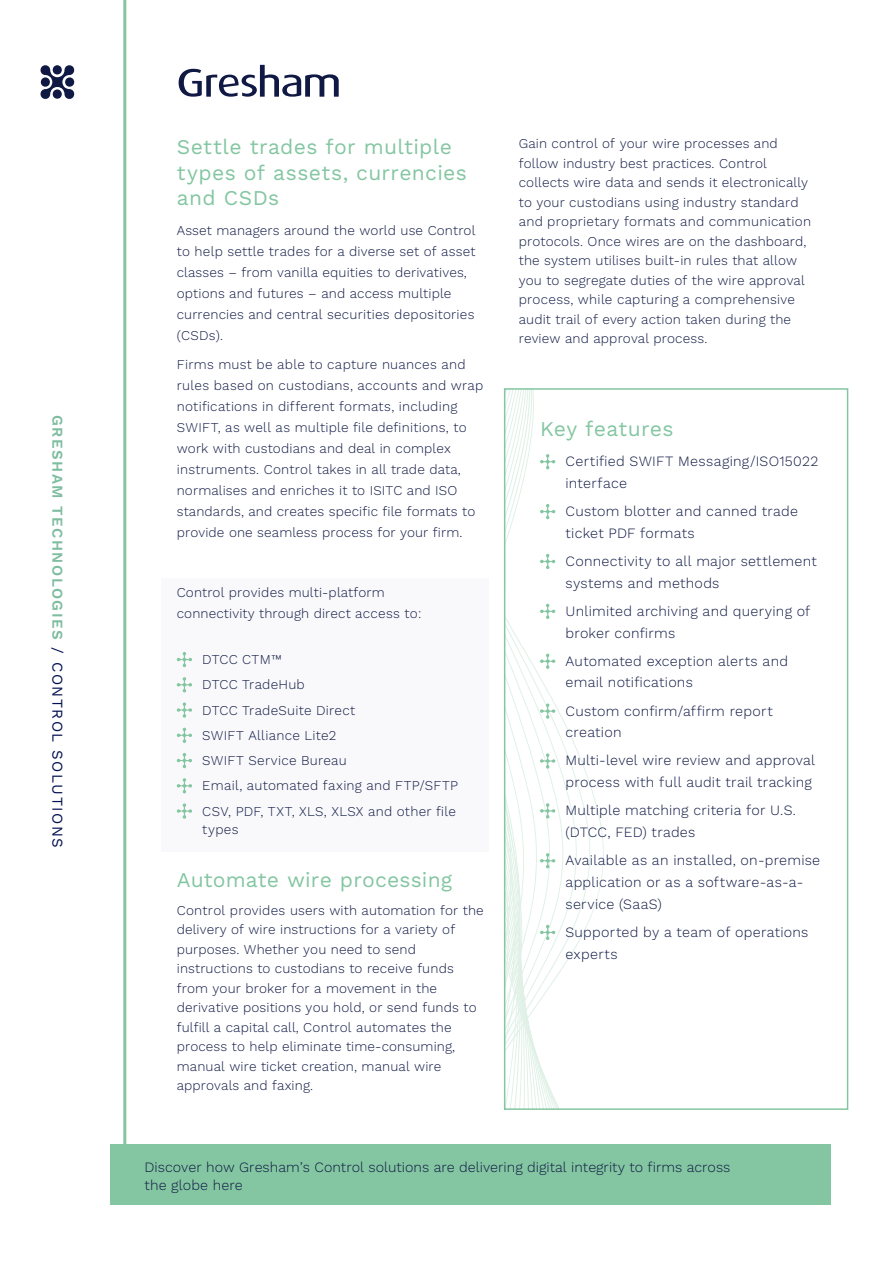
<style>
.page{position:relative;width:893px;height:1263px;background:#fff}
.page>*{position:absolute;margin:0;border:0;box-sizing:border-box;transform-origin:0 0}
.t1{font:21px/25.5px "Work Sans";letter-spacing:.015em;color:#84c6a1}
.t2{font:600 15px "Work Sans";letter-spacing:.1em;color:#7fbda0}
.t3{font:300 14.25px/21.8px "Work Sans";letter-spacing:.015em;color:#0f1944}
.t4{font:300 13.5px/19.5px "Work Sans";letter-spacing:.01em;color:#0f1944}
.s1{font-weight:400;color:#021150}
</style>
<div class="page">
<div style="left:162px;top:578px;width:327px;height:274px;background:#f9f9fb"></div>
<hr style="left:123px;top:0;width:3px;height:1167px;background:#84c6a1">
<svg style="left:566px;top:726px;width:34px;height:237px"></svg>
<div style="left:111px;top:1144px;width:720px;height:61px;background:#84c6a1"></div>
<svg style="left:40px;top:65px;width:35px;height:34px"></svg>
<svg style="left:179px;top:65px;width:160px;height:32px"></svg>
<svg style="left:505px;top:389px;width:61px;height:720px"></svg>
<svg style="left:177px;top:652px;width:15px;height:15px"></svg>
<svg style="left:177px;top:677px;width:15px;height:15px"></svg>
<svg style="left:177px;top:702px;width:15px;height:16px"></svg>
<svg style="left:177px;top:728px;width:15px;height:15px"></svg>
<svg style="left:177px;top:753px;width:15px;height:15px"></svg>
<svg style="left:177px;top:778px;width:15px;height:15px"></svg>
<svg style="left:177px;top:803px;width:15px;height:16px"></svg>
<p class="t2" style="left:66px;top:415px;width:434px;rotate:90deg">GRESHAM TECHNOLOGIES <span class="s1">/ CONTROL SOLUTIONS</span></p>
<h1 class="t1" style="left:177px;top:135px;width:292px">Settle trades for multiple types of assets, currencies and CSDs</h1>
<p class="t4" style="left:177px;top:220px;width:300px;line-height:21px">Asset managers around the world use Control to help settle trades for a diverse set of asset classes – from vanilla equities to derivatives, options and futures – and access multiple currencies and central securities depositories (CSDs).</p>
<p class="t4" style="left:177px;top:355px;width:308px;line-height:21px">Firms must be able to capture nuances and rules based on custodians, accounts and wrap notifications in different formats, including SWIFT, as well as multiple file definitions, to work with custodians and deal in complex instruments. Control takes in all trade data, normalises and enriches it to ISITC and ISO standards, and creates specific file formats to provide one seamless process for your firm.</p>
<p class="t4" style="left:177px;top:582px;width:246px;line-height:21px">Control provides multi-platform connectivity through direct access to:</p>
<p class="t4" style="left:202px;top:647px;width:257px;line-height:25.2px">DTCC CTM™<br>DTCC TradeHub<br>DTCC TradeSuite Direct<br>SWIFT Alliance Lite2<br>SWIFT Service Bureau<br>Email, automated faxing and FTP/SFTP<br>CSV, PDF, TXT, XLS, XLSX and other file</p>
<p class="t4" style="left:202px;top:820px;width:38px">types</p>
<h1 class="t1" style="left:177px;top:867px;width:277px">Automate wire processing</h1>
<p class="t4" style="left:177px;top:901px;width:309px">Control provides users with automation for the delivery of wire instructions for a variety of purposes. Whether you need to send instructions to custodians to receive funds from your broker for a movement in the derivative positions you hold, or send funds to fulfill a capital call, Control automates the process to help eliminate time-consuming, manual wire ticket creation, manual wire approvals and faxing.</p>
<p class="t4" style="left:519px;top:135px;width:294px">Gain control of your wire processes and follow industry best practices. Control collects wire data and sends it electronically to your custodians using industry standard and proprietary formats and communication protocols. Once wires are on the dashboard, the system utilises built-in rules that allow you to segregate duties of the wire approval process, while capturing a comprehensive audit trail of every action taken during the review and approval process.</p>
<h1 class="t1" style="left:540px;top:417px;width:135px">Key features</h1>
<p class="t3" style="left:566px;top:451px;width:254px">Certified SWIFT Messaging/ISO15022 interface</p>
<p class="t3" style="left:566px;top:501px;width:234px">Custom blotter and canned trade ticket PDF formats</p>
<p class="t3" style="left:566px;top:551px;width:253px">Connectivity to all major settlement systems and methods</p>
<p class="t3" style="left:566px;top:601px;width:246px">Unlimited archiving and querying of broker confirms</p>
<p class="t3" style="left:566px;top:650px;width:224px">Automated exception alerts and email notifications</p>
<p class="t3" style="left:566px;top:700px;width:209px">Custom confirm/affirm report creation</p>
<p class="t3" style="left:566px;top:750px;width:251px">Multi-level wire review and approval process with full audit trail tracking</p>
<p class="t3" style="left:566px;top:800px;width:232px">Multiple matching criteria for U.S. (DTCC, FED) trades</p>
<p class="t3" style="left:566px;top:850px;width:256px">Available as an installed, on-premise application or as a software-as-a&shy;service (SaaS)</p>
<p class="t3" style="left:566px;top:922px;width:244px">Supported by a team of operations experts</p>
<p class="t3" style="left:145px;top:1158px;width:587px;line-height:18.8px">Discover how Gresham’s Control solutions are delivering digital integrity to firms across the globe here</p>
</div>
